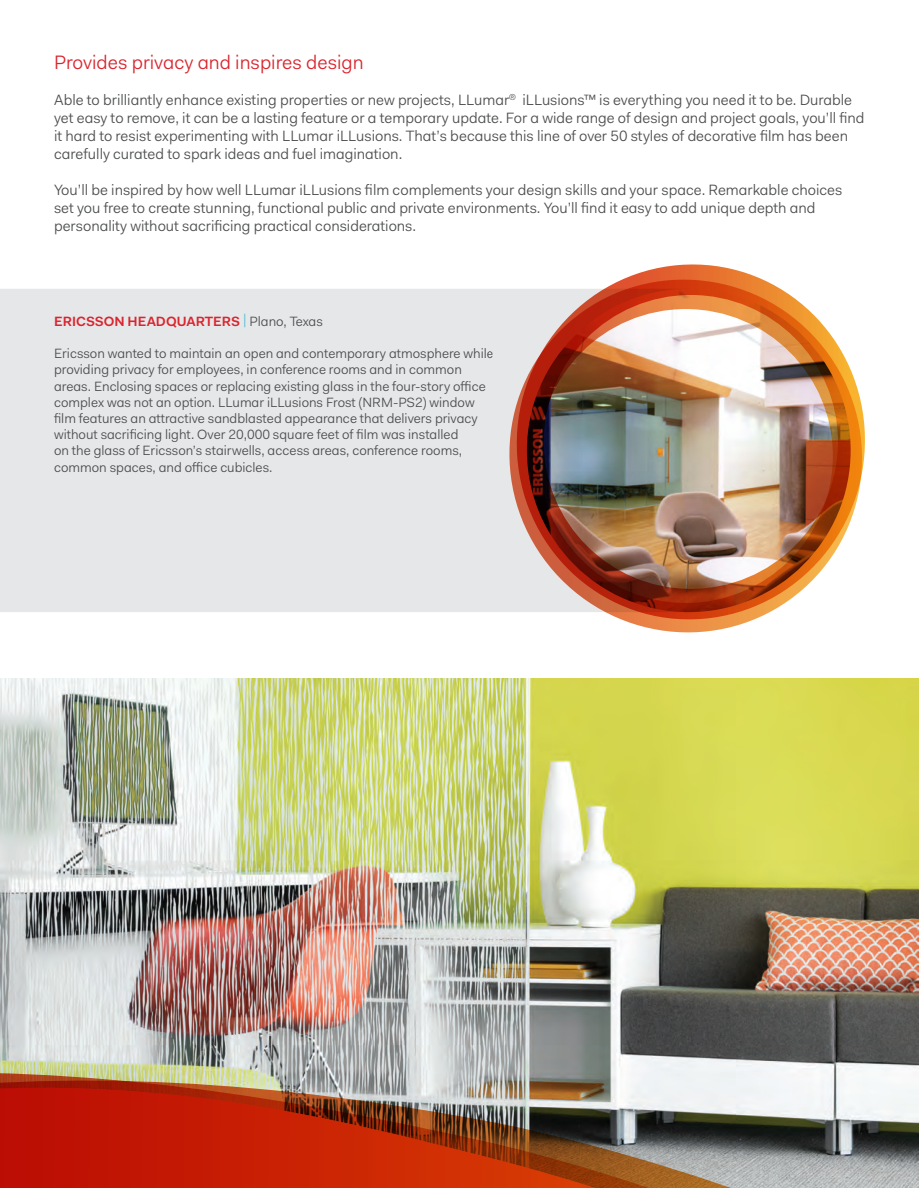
<style>
.page{position:relative;width:919px;height:1188px;background:#fff}
.page>*{position:absolute;margin:0;border:0;box-sizing:border-box;transform-origin:0 0}
.t1{font:19.5px "L Lumar Fakt Pro Blond";color:#da252e}
.t2{font:15px/18px "L Lumar Fakt Pro Blond";color:#4b4c4d}
.t3{font:13.5px/16.2px "L Lumar Fakt Pro Blond";color:#4b4c4d}
.t4{font:600 13.5px "L Lumar Fakt Pro";color:#da252e}
.s1{font-family:"L Lumar Fakt Pro Blond";font-weight:400;color:#4abccf}
.s2{font-family:"L Lumar Fakt Pro Blond";font-weight:400;color:#4b4c4d}
</style>
<div class="page">
<div style="left:0;top:289px;width:489px;height:323px;background:#e6e7e9"></div>
<img style="left:489px;top:264px;width:376px;height:369px">
<img style="left:0;top:678px;width:918px;height:383px">
<svg style="left:0;top:1061px;width:918px;height:5px"></svg>
<svg style="left:0;top:1066px;width:918px;height:5px"></svg>
<svg style="left:0;top:1071px;width:918px;height:117px;background:#ab6250"></svg>
<p class="t1" style="left:54px;top:49px;width:311px">Provides privacy and inspires design</p>
<p class="t2" style="left:54px;top:90px;width:811px">Able to brilliantly enhance existing properties or new projects, LLumar<sup>®</sup> iLLusions™ is everything you need it to be. Durable yet easy to remove, it can be a lasting feature or a temporary update. For a wide range of design and project goals, you’ll find it hard to resist experimenting with LLumar iLLusions. That’s because this line of over 50 styles of decorative film has been carefully curated to spark ideas and fuel imagination.</p>
<p class="t2" style="left:54px;top:180px;width:789px">You’ll be inspired by how well LLumar iLLusions film complements your design skills and your space. Remarkable choices set you free to create stunning, functional public and private environments. You’ll find it easy to add unique depth and personality without sacrificing practical considerations.</p>
<p class="t4" style="left:54px;top:312px;width:270px">ERICSSON HEADQUARTERS <span class="s1">|</span> <span class="s2">Plano, Texas</span></p>
<p class="t3" style="left:54px;top:345px;width:441px">Ericsson wanted to maintain an open and contemporary atmosphere while providing privacy for employees, in conference rooms and in common areas. Enclosing spaces or replacing existing glass in the four-story office complex was not an option. LLumar iLLusions Frost (NRM-PS2) window film features an attractive sandblasted appearance that delivers privacy without sacrificing light. Over 20,000 square feet of film was installed<br>on the glass of Ericsson’s stairwells, access areas, conference rooms, common spaces, and office cubicles.</p>
</div>
